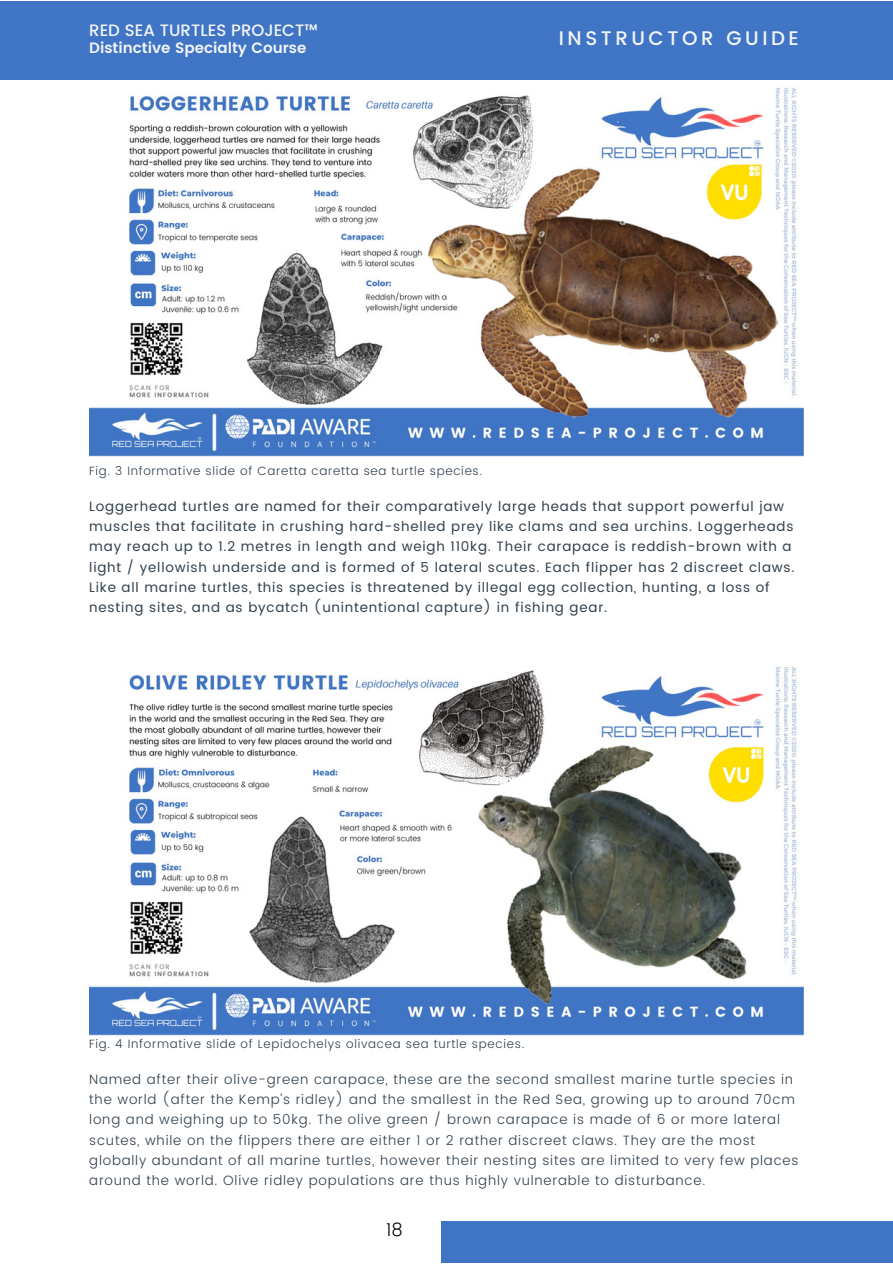
<style>
.page{position:relative;width:893px;height:1264px;background:#fff}
.page>*{position:absolute;margin:0;border:0;box-sizing:border-box;transform-origin:0 0}
.t1{font:500 19.65px "Poppins";letter-spacing:.18em;color:#f3f5f8}
.t2{font:300 18px "Poppins";color:#000}
.t3{font:500 16.5px "Poppins";color:#f3f5f8}
.t4{font:600 15px "Poppins";color:#f3f5f8}
.t5{font:300 13.5px/20.2px "Poppins";letter-spacing:.06em;color:#313f4c}
.t6{font:13.5px/20.2px "Poppins";letter-spacing:.06em;color:#313f4c}
.t7{font:300 12px "Poppins";letter-spacing:.06em;color:#313f4c}
</style>
<div class="page">
<div style="left:440px;top:1220px;width:452px;height:42px;background:#4075c5"></div>
<img style="left:89px;top:87px;width:714px;height:369px">
<img style="left:89px;top:666px;width:714px;height:369px">
<div style="left:0;top:1px;width:892px;height:79px;background:#4075c5"></div>
<p class="t3" style="left:89px;top:21px;width:230px">RED SEA TURTLES PROJECT™</p>
<p class="t4" style="left:89px;top:39px;width:218px">Distinctive Specialty Course</p>
<p class="t1" style="left:559px;top:27px;width:241px">INSTRUCTOR GUIDE</p>
<p class="t7" style="left:89px;top:464px;width:394px">Fig. 3 Informative slide of Caretta caretta sea turtle species.</p>
<p class="t6" style="left:89px;top:496px;width:706px">Loggerhead turtles are named for their comparatively large heads that support powerful jaw muscles that facilitate in crushing hard-shelled prey like clams and sea urchins. Loggerheads may reach up to 1.2 metres in length and weigh 110kg. Their carapace is reddish-brown with a light / yellowish underside and is formed of 5 lateral scutes. Each flipper has 2 discreet claws.<br>Like all marine turtles, this species is threatened by illegal egg collection, hunting, a loss of nesting sites, and as bycatch (unintentional capture) in fishing gear.</p>
<p class="t7" style="left:89px;top:1036px;width:436px">Fig. 4 Informative slide of Lepidochelys olivacea sea turtle species.</p>
<p class="t5" style="left:89px;top:1069px;width:710px">Named after their olive-green carapace, these are the second smallest marine turtle species in the world (after the Kemp’s ridley) and the smallest in the Red Sea, growing up to around 70cm long and weighing up to 50kg. The olive green / brown carapace is made of 6 or more lateral scutes, while on the flippers there are either 1 or 2 rather discreet claws. They are the most globally abundant of all marine turtles, however their nesting sites are limited to very few places around the world. Olive ridley populations are thus highly vulnerable to disturbance.</p>
<p class="t2" style="left:386px;top:1218px;width:18px">18</p>
</div>
